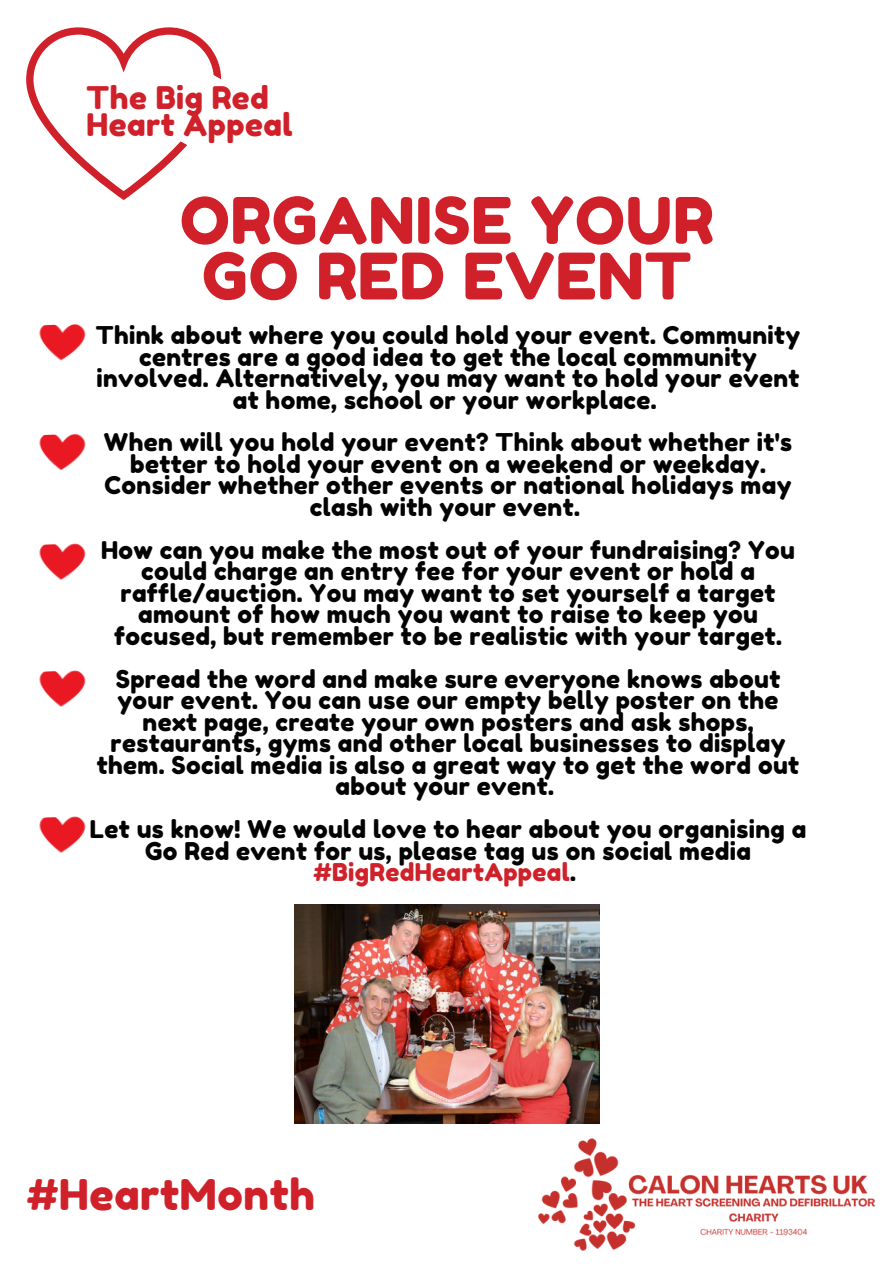
<style>
.page{position:relative;width:894px;height:1264px;background:#fff}
.page>*{position:absolute;margin:0;border:0;box-sizing:border-box;transform-origin:0 0}
.t1{font:63.9px/55.7px "Fredoka One";letter-spacing:.015em;color:#d02029;text-align:center}
.t2{font:42.3px "Fredoka One";letter-spacing:.015em;color:#d02029}
.t3{font:31.2px/27.2px "Fredoka One";letter-spacing:.015em;color:#d02029}
.t4{font:24.45px/21.5px "Fredoka One";letter-spacing:.015em;color:#030304;text-align:center}
.s1{color:#d02029}
</style>
<div class="page">
<svg style="left:26px;top:27px;width:195px;height:172px"></svg>
<img style="left:294px;top:904px;width:305px;height:219px">
<img style="left:39px;top:324px;width:47px;height:37px">
<img style="left:39px;top:434px;width:47px;height:36px">
<img style="left:39px;top:543px;width:47px;height:37px">
<img style="left:39px;top:670px;width:47px;height:37px">
<img style="left:39px;top:816px;width:47px;height:37px">
<img style="left:518px;top:1087px;width:358px;height:164px">
<h3 class="t3" style="left:86px;top:83px;width:207px">The Big Red<br>Heart Appeal</h3>
<h1 class="t1" style="left:180px;top:192px;width:535px">ORGANISE YOUR<br>GO RED EVENT</h1>
<p class="t4" style="left:96px;top:324px;width:705px">Think about where you could hold your event. Community centres are a good idea to get the local community involved. Alternatively, you may want to hold your event at home, school or your workplace.</p>
<p class="t4" style="left:104px;top:431px;width:689px">When will you hold your event? Think about whether it's better to hold your event on a weekend or weekday.<br>Consider whether other events or national holidays may clash with your event.</p>
<p class="t4" style="left:101px;top:539px;width:695px">How can you make the most out of your fundraising? You could charge an entry fee for your event or hold a raffle/auction. You may want to set yourself a target amount of how much you want to raise to keep you focused, but remember to be realistic with your target.</p>
<p class="t4" style="left:97px;top:668px;width:703px">Spread the word and make sure everyone knows about your event. You can use our empty belly poster on the next page, create your own posters and ask shops, restaurants, gyms and other local businesses to display them. Social media is also a great way to get the word out about your event.</p>
<p class="t4" style="left:90px;top:818px;width:718px">Let us know! We would love to hear about you organising a<br>Go Red event for us, please tag us on social media <span class="s1">#BigRedHeartAppeal</span>.</p>
<p class="t2" style="left:27px;top:1168px;width:289px">#HeartMonth</p>
</div>
